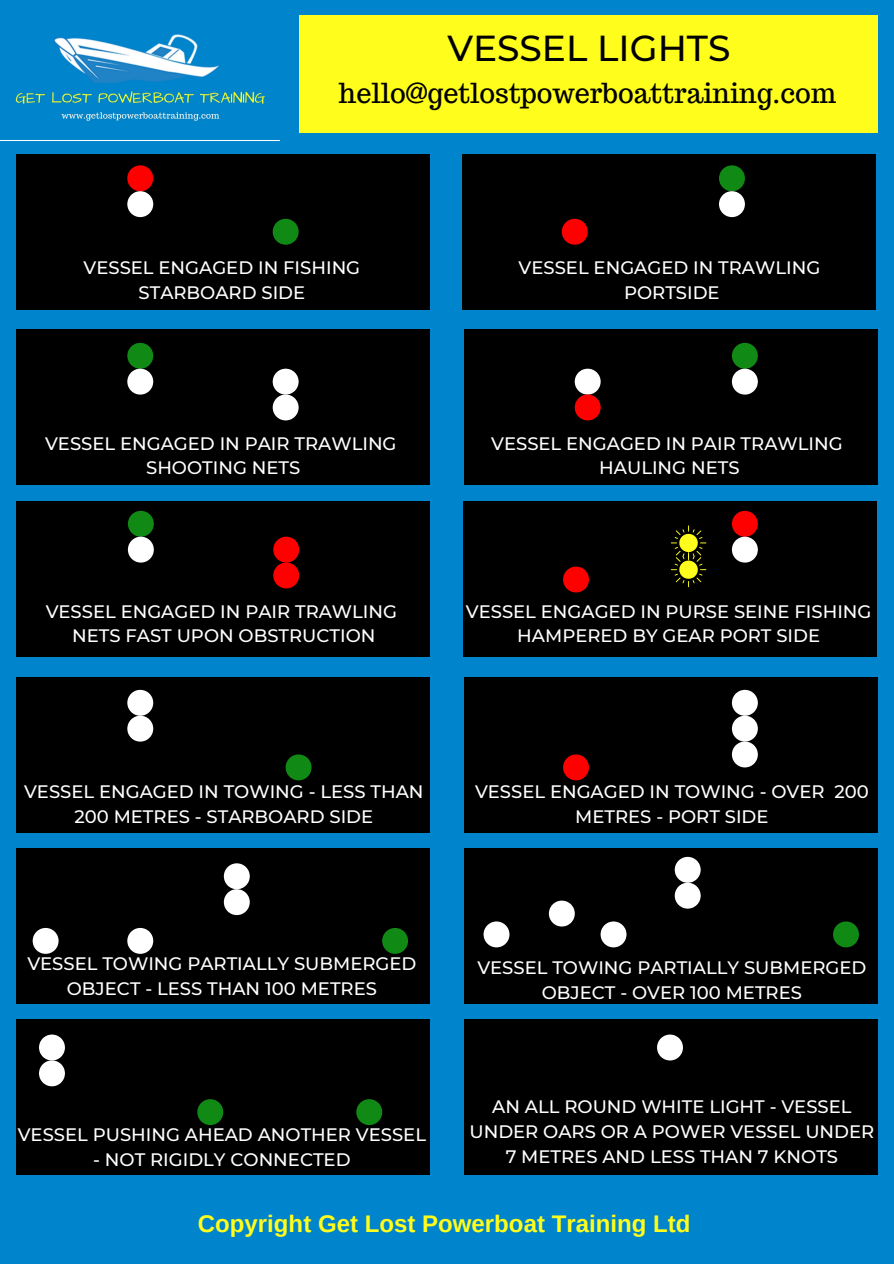
<style>
.page{position:relative;width:894px;height:1264px;background:#fff}
.page>*{position:absolute;margin:0;border:0;box-sizing:border-box;transform-origin:0 0}
.t1{font:500 36px "Montserrat";color:#000}
.t2{font:27px "Trocchi";color:#000}
.t3{font:700 24px "Arimo";color:#fffd1c}
.t4{font:500 18px/24.8px "Montserrat";color:#fff;text-align:center}
</style>
<div class="page">
<img style="left:0;top:0;width:280px;height:140px">
<div style="left:281px;top:0;width:612px;height:141px;background:#0084cc"></div>
<div style="left:300px;top:15px;width:577px;height:117px;background:#fffd1c"></div>
<div style="left:0;top:141px;width:893px;height:1122px;background:#0084cc"></div>
<div style="left:16px;top:154px;width:413px;height:155px;background:#000"></div>
<div style="left:462px;top:154px;width:413px;height:155px;background:#000"></div>
<div style="left:16px;top:329px;width:413px;height:156px;background:#000"></div>
<div style="left:463px;top:329px;width:414px;height:156px;background:#000"></div>
<div style="left:16px;top:501px;width:414px;height:156px;background:#000"></div>
<div style="left:463px;top:501px;width:413px;height:156px;background:#000"></div>
<div style="left:16px;top:677px;width:414px;height:155px;background:#000"></div>
<div style="left:464px;top:677px;width:413px;height:155px;background:#000"></div>
<div style="left:16px;top:848px;width:414px;height:155px;background:#000"></div>
<div style="left:464px;top:848px;width:413px;height:155px;background:#000"></div>
<div style="left:16px;top:1019px;width:414px;height:155px;background:#000"></div>
<div style="left:464px;top:1019px;width:413px;height:155px;background:#000"></div>
<svg style="left:127px;top:165px;width:26px;height:52px"></svg>
<svg style="left:272px;top:219px;width:26px;height:26px"></svg>
<svg style="left:719px;top:165px;width:25px;height:52px"></svg>
<svg style="left:561px;top:219px;width:26px;height:26px"></svg>
<svg style="left:127px;top:343px;width:26px;height:51px"></svg>
<svg style="left:731px;top:343px;width:26px;height:51px"></svg>
<svg style="left:272px;top:369px;width:26px;height:51px"></svg>
<svg style="left:574px;top:369px;width:26px;height:51px"></svg>
<svg style="left:128px;top:511px;width:26px;height:51px"></svg>
<svg style="left:273px;top:536px;width:26px;height:52px"></svg>
<svg style="left:731px;top:511px;width:26px;height:51px"></svg>
<svg style="left:563px;top:566px;width:26px;height:26px"></svg>
<svg style="left:670px;top:525px;width:36px;height:62px"></svg>
<svg style="left:127px;top:690px;width:26px;height:51px"></svg>
<svg style="left:285px;top:754px;width:26px;height:26px"></svg>
<svg style="left:563px;top:754px;width:26px;height:26px"></svg>
<svg style="left:731px;top:690px;width:26px;height:77px"></svg>
<svg style="left:224px;top:863px;width:26px;height:52px"></svg>
<svg style="left:382px;top:928px;width:26px;height:25px"></svg>
<svg style="left:127px;top:927px;width:26px;height:26px"></svg>
<svg style="left:33px;top:927px;width:26px;height:26px"></svg>
<svg style="left:674px;top:856px;width:26px;height:52px"></svg>
<svg style="left:833px;top:921px;width:25px;height:26px"></svg>
<svg style="left:600px;top:921px;width:26px;height:26px"></svg>
<svg style="left:483px;top:921px;width:26px;height:26px"></svg>
<svg style="left:548px;top:900px;width:26px;height:26px"></svg>
<svg style="left:39px;top:1034px;width:26px;height:52px"></svg>
<svg style="left:197px;top:1099px;width:26px;height:26px"></svg>
<svg style="left:356px;top:1099px;width:26px;height:26px"></svg>
<svg style="left:657px;top:1034px;width:25px;height:26px"></svg>
<h1 class="t1" style="left:447px;top:26px;width:284px">VESSEL LIGHTS</h1>
<h2 class="t2" style="left:338px;top:76px;width:499px">hello@getlostpowerboattraining.com</h2>
<p class="t4" style="left:84px;top:255px;width:278px">VESSEL ENGAGED IN FISHING<br>STARBOARD SIDE</p>
<p class="t4" style="left:518px;top:255px;width:303px">VESSEL ENGAGED IN TRAWLING<br>PORTSIDE</p>
<p class="t4" style="left:45px;top:430px;width:353px">VESSEL ENGAGED IN PAIR TRAWLING<br>SHOOTING NETS</p>
<p class="t4" style="left:491px;top:430px;width:353px">VESSEL ENGAGED IN PAIR TRAWLING<br>HAULING NETS</p>
<p class="t4" style="left:46px;top:598px;width:353px">VESSEL ENGAGED IN PAIR TRAWLING<br>NETS FAST UPON OBSTRUCTION</p>
<p class="t4" style="left:466px;top:598px;width:407px">VESSEL ENGAGED IN PURSE SEINE FISHING<br>HAMPERED BY GEAR PORT SIDE</p>
<p class="t4" style="left:24px;top:779px;width:401px">VESSEL ENGAGED IN TOWING - LESS THAN<br>200 METRES - STARBOARD SIDE</p>
<p class="t4" style="left:475px;top:779px;width:395px">VESSEL ENGAGED IN TOWING - OVER 200<br>METRES - PORT SIDE</p>
<p class="t4" style="left:27px;top:951px;width:390px">VESSEL TOWING PARTIALLY SUBMERGED<br>OBJECT - LESS THAN 100 METRES</p>
<p class="t4" style="left:477px;top:954px;width:390px">VESSEL TOWING PARTIALLY SUBMERGED<br>OBJECT - OVER 100 METRES</p>
<p class="t4" style="left:18px;top:1122px;width:409px">VESSEL PUSHING AHEAD ANOTHER VESSEL</p>
<p class="t4" style="left:93px;top:1147px;width:259px">- NOT RIGIDLY CONNECTED</p>
<p class="t4" style="left:469px;top:1094px;width:406px">AN ALL ROUND WHITE LIGHT - VESSEL<br>UNDER OARS OR A POWER VESSEL UNDER<br>7 METRES AND LESS THAN 7 KNOTS</p>
<h3 class="t3" style="left:198px;top:1210px;width:494px">Copyright Get Lost Powerboat Training Ltd</h3>
</div>
